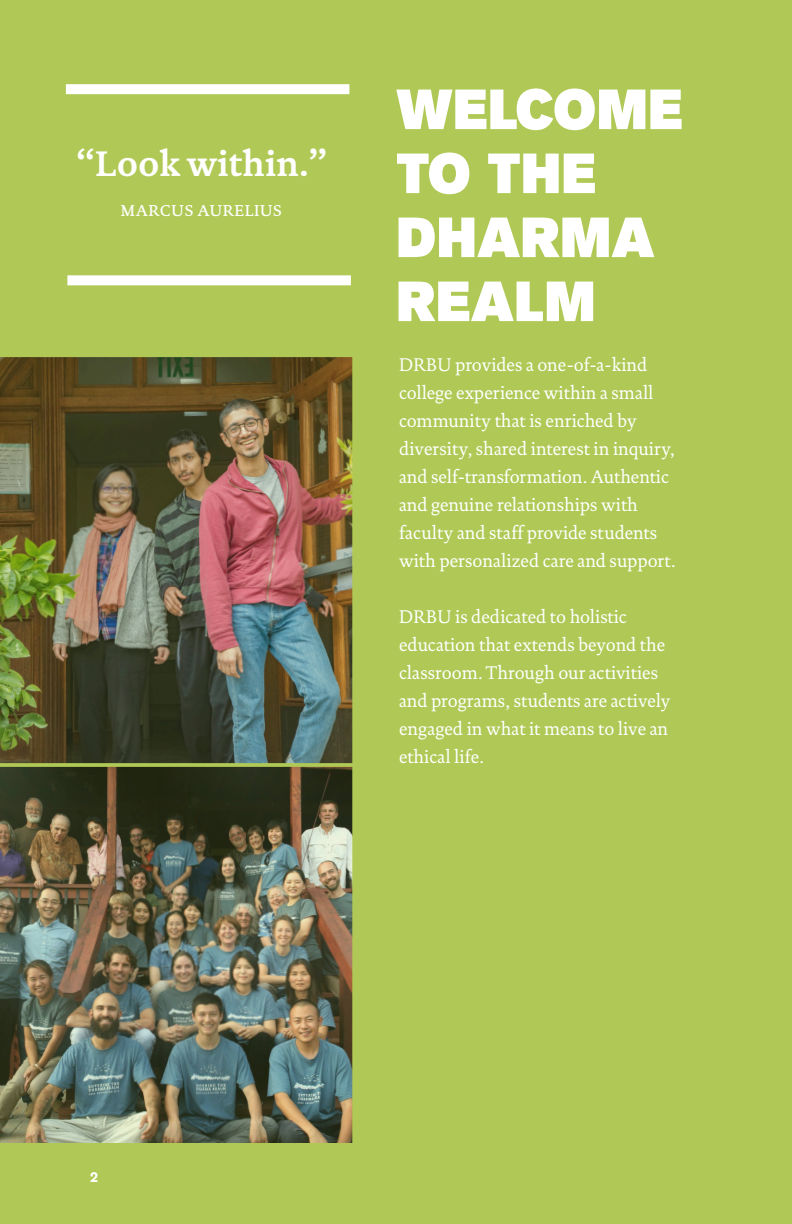
<style>
.page{position:relative;width:792px;height:1224px;background:#b0c956}
.page>*{position:absolute;margin:0;border:0;box-sizing:border-box;transform-origin:0 0}
.t1{font:900 56px/64px "Akzid Grtsk Next";letter-spacing:.01em;color:#fff;scale:.96 1}
.t2{font:700 36px "DTL Documenta ST";color:#fff;scale:.96 1}
.t3{font:18.6px/28px "DTL Documenta ST";color:#fff;scale:.96 1}
.t4{font:16px "DTL Documenta ST Medium";letter-spacing:.04em;color:#fff;scale:.96 1}
.t5{font:700 14px "Akzid Grtsk Next";color:#fff;scale:.96 1}
</style>
<div class="page">
<img style="left:0;top:357px;width:352px;height:406px">
<img style="left:0;top:767px;width:352px;height:376px">
<div style="left:67px;top:275px;width:284px;height:10px;background:#fff"></div>
<div style="left:66px;top:84px;width:283px;height:10px;background:#fff"></div>
<p class="t2" style="left:77px;top:142px;width:260px">“Look within.”</p>
<p class="t4" style="left:121px;top:201px;width:169px">MARCUS AURELIUS</p>
<p class="t1" style="left:396px;top:79px;width:300px">WELCOME</p>
<p class="t1" style="left:396px;top:143px;width:210px">TO THE</p>
<p class="t1" style="left:396px;top:207px;width:270px">DHARMA<br>REALM</p>
<p class="t3" style="left:399px;top:351px;width:290px">DRBU provides a one-of-a-kind college experience within a small community that is enriched by diversity, shared interest in inquiry, and self-transformation. Authentic and genuine relationships with faculty and staff provide students with personalized care and support.</p>
<p class="t3" style="left:399px;top:603px;width:284px">DRBU is dedicated to holistic education that extends beyond the classroom. Through our activities and programs, students are actively engaged in what it means to live an ethical life.</p>
<p class="t5" style="left:90px;top:1168px;width:10px">2</p>
</div>
